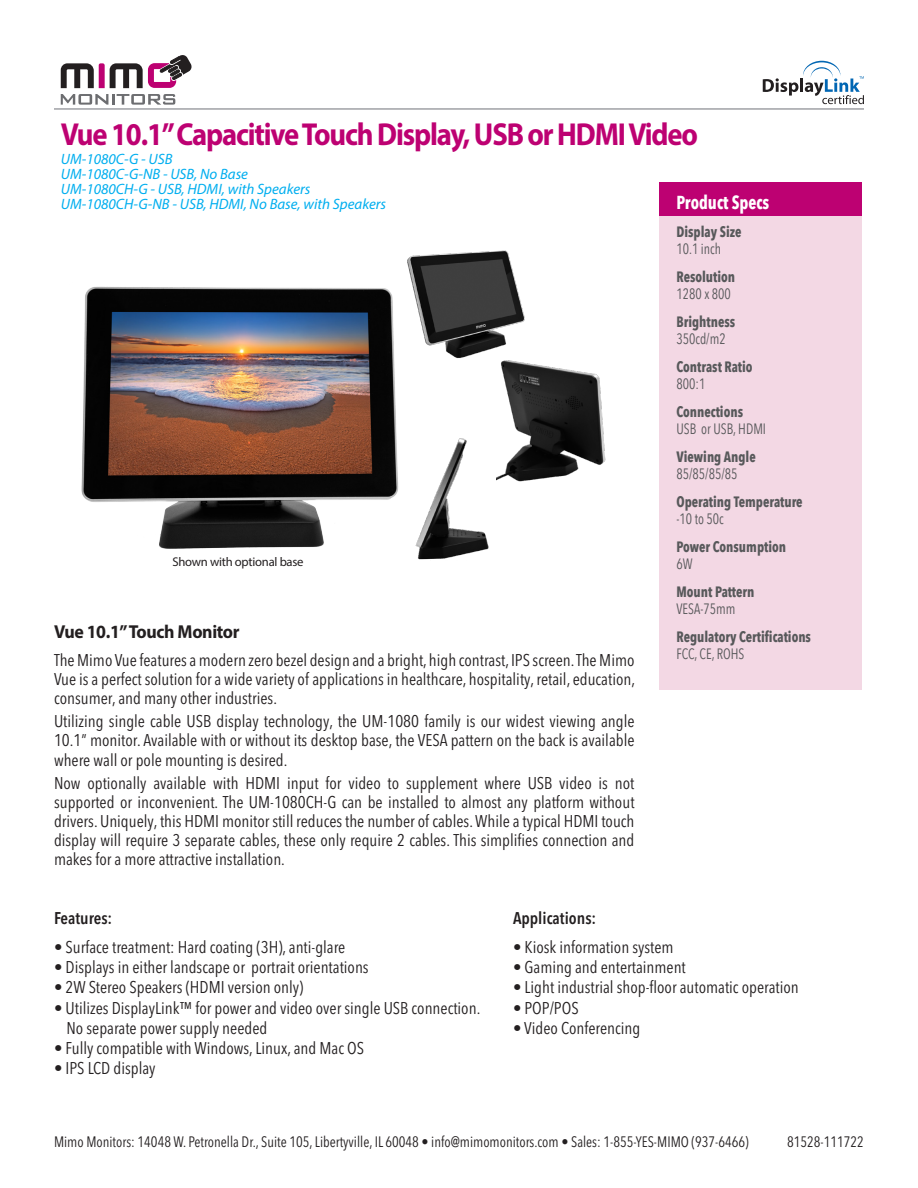
<style>
.page{position:relative;width:918px;height:1188px;background:#fff}
.page>*{position:absolute;margin:0;border:0;box-sizing:border-box;transform-origin:0 0}
.Product{font:700 31.8px "Myriad Pro";letter-spacing:-.04em;color:#bd0172;scale:.9 1}
.Description{font:700 18.75px "Myriad Pro";letter-spacing:-.02em;color:#231f20;scale:.95 1}
.t1{font:700 18.75px "Avenir Next Condensed";color:#fff;scale:.9 1}
.Description-2{font:condensed 16.8px/19.2px "Avenir Next LT Pro";color:#231f20;text-align:justify}
.Spec_info{font:condensed 16.8px "Avenir Next LT Pro";color:#231f20}
.Spec_info-2{font:600 condensed 16.8px "Avenir Next LT Pro";color:#231f20}
.Spec_items{font:600 condensed 16.8px "Avenir Next LT Pro";color:#231f20}
.t2{font:700 15px "Avenir Next Condensed";color:#57585a;scale:.9 1}
.t3{font:condensed 15px "Avenir Next LT Pro";color:#231f20;scale:.95 1}
.Price{font:italic 15px "Myriad Pro";color:#00aeef}
.t4{font:15px "Avenir Next Condensed";color:#57585a;scale:.9 1}
.Product_Description{font:12.6px "Myriad Pro";letter-spacing:-.02em;color:#231f20}
</style>
<div class="page">
<hr style="left:54px;top:108px;width:810px;height:2px;background:#b2b3b7">
<div style="left:660px;top:191px;width:202px;height:499px;background:#f3d8e4"></div>
<div style="left:660px;top:182px;width:202px;height:34px;background:#bd0172"></div>
<img style="left:81px;top:286px;width:318px;height:263px">
<img style="left:407px;top:250px;width:118px;height:108px">
<img style="left:496px;top:355px;width:110px;height:127px">
<img style="left:415px;top:438px;width:74px;height:122px">
<svg style="left:763px;top:61px;width:101px;height:43px"></svg>
<svg style="left:61px;top:94px;width:114px;height:11px"></svg>
<svg style="left:61px;top:55px;width:131px;height:33px"></svg>
<p class="Product" style="left:61px;top:114px;width:710px">Vue 10.1” Capacitive Touch Display, USB or HDMI Video</p>
<p class="Price" style="left:61px;top:150px;width:113px">UM-1080C-G - USB</p>
<p class="Price" style="left:61px;top:165px;width:189px">UM-1080C-G-NB - USB, No Base</p>
<p class="Price" style="left:61px;top:180px;width:251px">UM-1080CH-G - USB, HDMI, with Speakers</p>
<p class="Price" style="left:61px;top:195px;width:327px">UM-1080CH-G-NB - USB, HDMI, No Base, with Speakers</p>
<p class="t1" style="left:676px;top:191px;width:105px">Product Specs</p>
<p class="t2" style="left:676px;top:222px;width:74px">Display Size</p>
<p class="t4" style="left:676px;top:236px;width:51px">10.1 inch</p>
<p class="t2" style="left:676px;top:267px;width:67px">Resolution</p>
<p class="t4" style="left:676px;top:281px;width:62px">1280 x 800</p>
<p class="t2" style="left:676px;top:312px;width:67px">Brightness</p>
<p class="t4" style="left:676px;top:326px;width:56px">350cd/m2</p>
<p class="t2" style="left:676px;top:357px;width:86px">Contrast Ratio</p>
<p class="t4" style="left:676px;top:371px;width:34px">800:1</p>
<p class="t2" style="left:676px;top:402px;width:76px">Connections</p>
<p class="t4" style="left:676px;top:416px;width:101px">USB or USB, HDMI</p>
<p class="t2" style="left:676px;top:447px;width:90px">Viewing Angle</p>
<p class="t4" style="left:676px;top:461px;width:69px">85/85/85/85</p>
<p class="t2" style="left:676px;top:492px;width:142px">Operating Temperature</p>
<p class="t4" style="left:676px;top:506px;width:54px">-10 to 50c</p>
<p class="t2" style="left:676px;top:537px;width:123px">Power Consumption</p>
<p class="t4" style="left:676px;top:551px;width:19px">6W</p>
<p class="t2" style="left:676px;top:582px;width:88px">Mount Pattern</p>
<p class="t4" style="left:676px;top:596px;width:67px">VESA-75mm</p>
<p class="t2" style="left:676px;top:627px;width:151px">Regulatory Certifications</p>
<p class="t4" style="left:676px;top:641px;width:77px">FCC, CE, ROHS</p>
<p class="Product_Description" style="left:172px;top:554px;width:133px">Shown with optional base</p>
<p class="Description" style="left:54px;top:620px;width:197px">Vue 10.1” Touch Monitor</p>
<p class="Description-2" style="left:54px;top:650px;width:583px">The Mimo Vue features a modern zero bezel design and a bright, high contrast, IPS screen. The Mimo Vue is a perfect solution for a wide variety of applications in healthcare, hospitality, retail, education, consumer, and many other industries.</p>
<p class="Description-2" style="left:54px;top:712px;width:582px">Utilizing single cable USB display technology, the UM-1080 family is our widest viewing angle 10.1” monitor. Available with or without its desktop base, the VESA pattern on the back is available where wall or pole mounting is desired.</p>
<p class="Description-2" style="left:54px;top:773px;width:582px">Now optionally available with HDMI input for video to supplement where USB video is not supported or inconvenient. The UM-1080CH-G can be installed to almost any platform without drivers. Uniquely, this HDMI monitor still reduces the number of cables. While a typical HDMI touch display will require 3 separate cables, these only require 2 cables. This simplifies connection and makes for a more attractive installation.</p>
<p class="Spec_items" style="left:54px;top:908px;width:60px">Features:</p>
<p class="Spec_info" style="left:54px;top:937px;width:293px">• Surface treatment: Hard coating (3H), anti-glare</p>
<p class="Spec_info" style="left:54px;top:957px;width:316px">• Displays in either landscape or portrait orientations</p>
<p class="Spec_info" style="left:54px;top:977px;width:251px">• 2W Stereo Speakers (HDMI version only)</p>
<p class="Spec_info" style="left:54px;top:998px;width:428px">• Utilizes DisplayLink™ for power and video over single USB connection.</p>
<p class="Spec_info" style="left:66px;top:1018px;width:202px">No separate power supply needed</p>
<p class="Spec_info" style="left:54px;top:1038px;width:312px">• Fully compatible with Windows, Linux, and Mac OS</p>
<p class="Spec_info" style="left:54px;top:1058px;width:103px">• IPS LCD display</p>
<p class="Spec_info-2" style="left:513px;top:908px;width:85px">Applications:</p>
<p class="Spec_info" style="left:513px;top:937px;width:162px">• Kiosk information system</p>
<p class="Spec_info" style="left:513px;top:957px;width:174px">• Gaming and entertainment</p>
<p class="Spec_info" style="left:513px;top:977px;width:287px">• Light industrial shop-floor automatic operation</p>
<p class="Spec_info" style="left:513px;top:998px;width:67px">• POP/POS</p>
<p class="Spec_info" style="left:513px;top:1018px;width:129px">• Video Conferencing</p>
<p class="t3" style="left:54px;top:1133px;width:733px">Mimo Monitors: 14048 W. Petronella Dr., Suite 105, Libertyville, IL 60048 • info@mimomonitors.com • Sales: 1-855-YES-MIMO (937-6466)</p>
<p class="t3" style="left:787px;top:1133px;width:82px">81528-111722</p>
</div>
